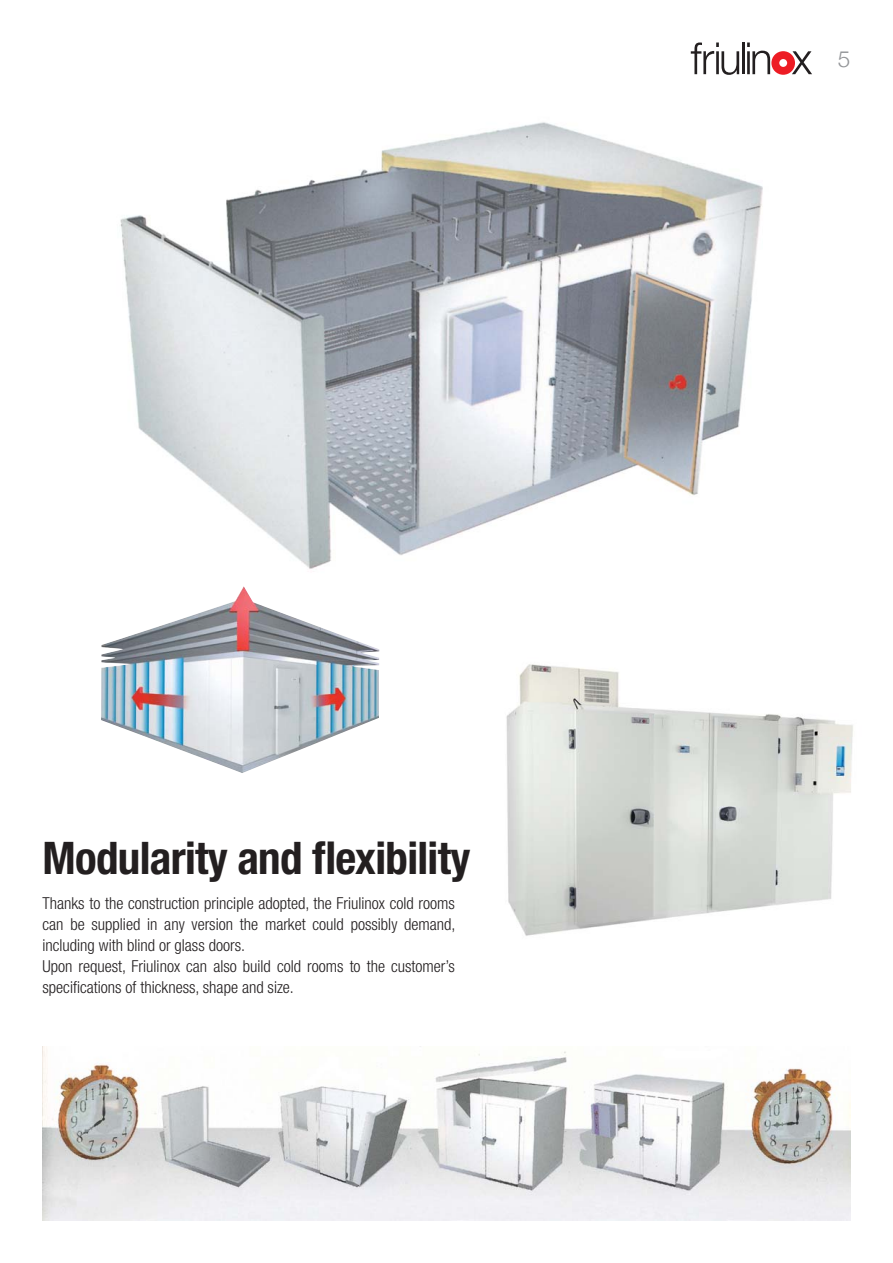
<style>
.page{position:relative;width:893px;height:1263px;background:#fff}
.page>*{position:absolute;margin:0;border:0;box-sizing:border-box;transform-origin:0 0}
.t1{font:700 condensed 45px "Helvetica Neue";letter-spacing:-.015em;color:#231f20}
.t2{font:300 22.5px "Helvetica Neue";color:#939598}
.t3{font:300 condensed 16.5px/21px "Helvetica Neue";color:#231f20}
</style>
<div class="page">
<svg style="left:691px;top:43px;width:48px;height:32px"></svg>
<hr style="left:742px;top:43px;width:2px;height:31px;background:#231f20">
<svg style="left:747px;top:43px;width:65px;height:32px"></svg>
<img style="left:506px;top:664px;width:347px;height:272px">
<img style="left:120px;top:122px;width:643px;height:447px">
<img style="left:43px;top:1046px;width:807px;height:174px">
<img style="left:101px;top:586px;width:278px;height:187px">
<h1 class="t1" style="left:43px;top:841px;width:429px">Modularity and flexibility</h1>
<p class="t3" style="left:43px;top:894px;width:415px">Thanks to the construction principle adopted, the Friulinox cold rooms can be supplied in any version the market could possibly demand, including with blind or glass doors.<br>Upon request, Friulinox can also build cold rooms to the customer’s specifications of thickness, shape and size.</p>
<h2 class="t2" style="left:838px;top:46px;width:14px">5</h2>
</div>
